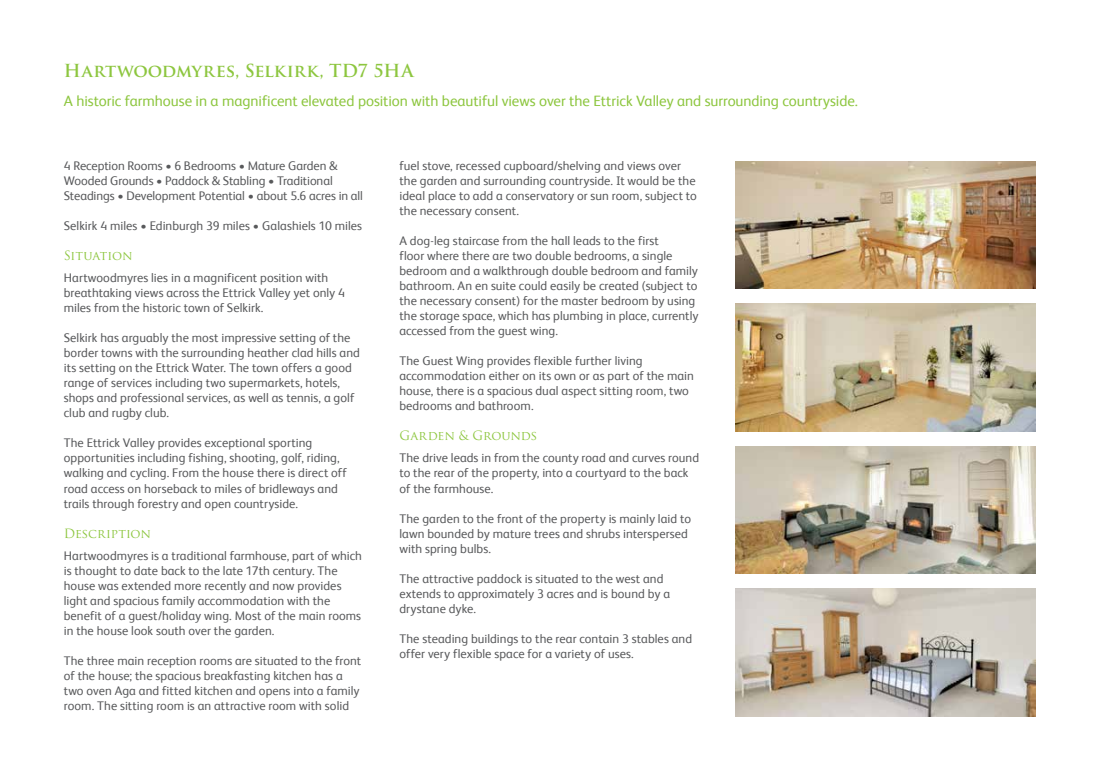
<style>
.page{position:relative;width:1099px;height:780px;background:#fff}
.page>*{position:absolute;margin:0;border:0;box-sizing:border-box;transform-origin:0 0}
.t1{font:700 17.5px "Trajan Pro";letter-spacing:-.005em;color:#8dc63f}
.t2{font:15px "FS Albert";letter-spacing:-.005em;color:#8dc63f}
.t3{font:12.5px/15px "FS Albert";letter-spacing:.005em;color:#58595b}
.t4{font:12.5px "Trajan Pro";letter-spacing:-.005em;color:#8dc63f}
</style>
<div class="page">
<img style="left:735px;top:161px;width:300px;height:127px">
<img style="left:735px;top:304px;width:300px;height:127px">
<img style="left:735px;top:446px;width:300px;height:127px">
<img style="left:735px;top:588px;width:300px;height:128px">
<h1 class="t1" style="left:64px;top:60px;width:351px">Hartwoodmyres, Selkirk, TD7 5HA</h1>
<p class="t2" style="left:64px;top:92px;width:795px">A historic farmhouse in a magnificent elevated position with beautiful views over the Ettrick Valley and surrounding countryside.</p>
<p class="t3" style="left:64px;top:158px;width:301px">4 Reception Rooms • 6 Bedrooms • Mature Garden &amp;<br>Wooded Grounds • Paddock &amp; Stabling • Traditional<br>Steadings • Development Potential • about 5.6 acres in all</p>
<p class="t3" style="left:64px;top:218px;width:300px">Selkirk 4 miles • Edinburgh 39 miles • Galashiels 10 miles</p>
<p class="t4" style="left:64px;top:248px;width:70px">Situation</p>
<p class="t3" style="left:64px;top:270px;width:283px">Hartwoodmyres lies in a magnificent position with breathtaking views across the Ettrick Valley yet only 4 miles from the historic town of Selkirk.</p>
<p class="t3" style="left:64px;top:330px;width:297px">Selkirk has arguably the most impressive setting of the border towns with the surrounding heather clad hills and its setting on the Ettrick Water. The town offers a good range of services including two supermarkets, hotels, shops and professional services, as well as tennis, a golf club and rugby club.</p>
<p class="t3" style="left:64px;top:435px;width:284px">The Ettrick Valley provides exceptional sporting opportunities including fishing, shooting, golf, riding, walking and cycling. From the house there is direct off road access on horseback to miles of bridleways and trails through forestry and open countryside.</p>
<p class="t4" style="left:64px;top:525px;width:89px">Description</p>
<p class="t3" style="left:64px;top:547px;width:300px">Hartwoodmyres is a traditional farmhouse, part of which is thought to date back to the late 17th century. The house was extended more recently and now provides light and spacious family accommodation with the benefit of a guest/holiday wing. Most of the main rooms in the house look south over the garden.</p>
<p class="t3" style="left:64px;top:652px;width:299px">The three main reception rooms are situated to the front of the house; the spacious breakfasting kitchen has a two oven Aga and fitted kitchen and opens into a family room. The sitting room is an attractive room with solid</p>
<p class="t3" style="left:399px;top:158px;width:299px">fuel stove, recessed cupboard/shelving and views over the garden and surrounding countryside. It would be the ideal place to add a conservatory or sun room, subject to the necessary consent.</p>
<p class="t3" style="left:399px;top:233px;width:300px">A dog-leg staircase from the hall leads to the first<br>floor where there are two double bedrooms, a single bedroom and a walkthrough double bedroom and family bathroom. An en suite could easily be created (subject to the necessary consent) for the master bedroom by using the storage space, which has plumbing in place, currently accessed from the guest wing.</p>
<p class="t3" style="left:399px;top:353px;width:296px">The Guest Wing provides flexible further living accommodation either on its own or as part of the main house, there is a spacious dual aspect sitting room, two bedrooms and bathroom.</p>
<p class="t4" style="left:399px;top:428px;width:139px">Garden &amp; Grounds</p>
<p class="t3" style="left:399px;top:450px;width:301px">The drive leads in from the county road and curves round to the rear of the property, into a courtyard to the back of the farmhouse.</p>
<p class="t3" style="left:399px;top:510px;width:293px">The garden to the front of the property is mainly laid to lawn bounded by mature trees and shrubs interspersed with spring bulbs.</p>
<p class="t3" style="left:399px;top:570px;width:272px">The attractive paddock is situated to the west and extends to approximately 3 acres and is bound by a drystane dyke.</p>
<p class="t3" style="left:399px;top:630px;width:294px">The steading buildings to the rear contain 3 stables and offer very flexible space for a variety of uses.</p>
</div>
